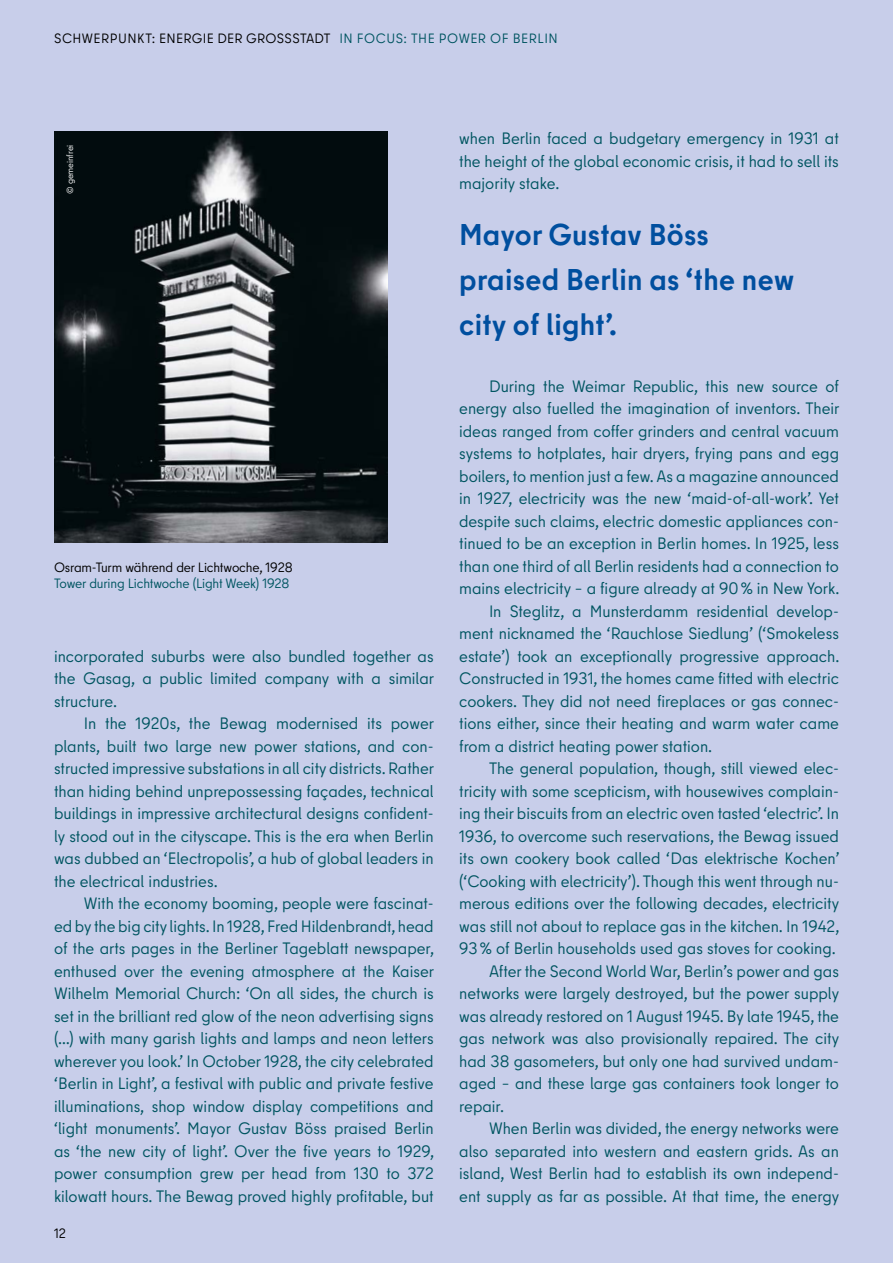
<style>
.page{position:relative;width:893px;height:1263px;background:#c8ceea}
.page>*{position:absolute;margin:0;border:0;box-sizing:border-box;transform-origin:0 0}
.t1{font:700 30px/45px "Berlin Type";letter-spacing:.01em;color:#004f9f}
.Artikel_Fließtext_EN_Einzug{font:16.5px/22.5px "Berlin Type";color:#005561;text-align:justify}
.t2{font:13.5px "Berlin Type";letter-spacing:.035em;color:#000}
.t3{font:13.5px "Berlin Type";letter-spacing:-.015em;color:#005561}
.t4{font:13.5px "Berlin Type";letter-spacing:-.015em;color:#000}
.t5{font:13.5px "Berlin Type";letter-spacing:.015em;color:#000}
.t6{font:9px "Berlin Type";letter-spacing:-.005em;color:#fff}
.s1{color:#005561}
</style>
<div class="page">
<img style="left:54px;top:132px;width:333px;height:411px">
<p class="t2" style="left:54px;top:30px;width:505px">SCHWERPUNKT: ENERGIE DER GROSSSTADT <span class="s1">IN FOCUS: THE POWER OF BERLIN</span></p>
<p class="t6" style="left:64px;top:194px;width:51px;rotate:-90deg">© gemeinfrei</p>
<p class="t4" style="left:54px;top:558px;width:240px">Osram-Turm während der Lichtwoche, 1928</p>
<p class="t3" style="left:54px;top:575px;width:237px">Tower during Lichtwoche (Light Week) 1928</p>
<p class="Artikel_Fließtext_EN_Einzug" style="left:54px;top:645px;width:382px">incorporated suburbs were also bundled together as the Gasag, a public limited company with a similar structure.</p>
<p class="Artikel_Fließtext_EN_Einzug" style="left:54px;top:712px;width:382px;text-indent:30px">In the 1920s, the Bewag modernised its power plants, built two large new power stations, and con&shy;structed impressive substations in all city districts. Rather than hiding behind unprepossessing façades, technical buildings in impressive architectural designs confident&shy;ly stood out in the cityscape. This is the era when Berlin was dubbed an ‘Electropolis’, a hub of global leaders in the electrical industries.</p>
<p class="Artikel_Fließtext_EN_Einzug" style="left:54px;top:892px;width:382px;text-indent:30px">With the economy booming, people were fascinat&shy;ed by the big city lights. In 1928, Fred Hildenbrandt, head of the arts pages in the Berliner Tageblatt newspaper, enthused over the evening atmosphere at the Kaiser Wilhelm Memorial Church: ‘On all sides, the church is set in the brilliant red glow of the neon advertising signs (…) with many garish lights and lamps and neon letters wherever you look.’ In October 1928, the city celebrated ‘Berlin in Light’, a festival with public and private festive illuminations, shop window display competitions and ‘light monuments’. Mayor Gustav Böss praised Berlin as ‘the new city of light’. Over the five years to 1929, power consumption grew per head from 130 to 372 kilowatt hours. The Bewag proved highly profitable, but</p>
<p class="t5" style="left:54px;top:1224px;width:13px">12</p>
<p class="Artikel_Fließtext_EN_Einzug" style="left:459px;top:127px;width:381px">when Berlin faced a budgetary emergency in 1931 at the height of the global economic crisis, it had to sell its majority stake.</p>
<p class="t1" style="left:459px;top:212px;width:336px">Mayor Gustav Böss praised Berlin as ‘the new city of light’.</p>
<p class="Artikel_Fließtext_EN_Einzug" style="left:459px;top:375px;width:382px;text-indent:30px">During the Weimar Republic, this new source of energy also fuelled the imagination of inventors. Their ideas ranged from coffer grinders and central vacuum systems to hotplates, hair dryers, frying pans and egg boilers, to mention just a few. As a magazine announced in 1927, electricity was the new ‘maid-of-all-work’. Yet despite such claims, electric domestic appliances con&shy;tinued to be an exception in Berlin homes. In 1925, less than one third of all Berlin residents had a connection to mains electricity – a figure already at 90% in New York.</p>
<p class="Artikel_Fließtext_EN_Einzug" style="left:459px;top:600px;width:382px;text-indent:30px">In Steglitz, a Munsterdamm residential develop&shy;ment nicknamed the ‘Rauchlose Siedlung’ (‘Smokeless estate’) took an exceptionally progressive approach.<br>Constructed in 1931, the homes came fitted with electric cookers. They did not need fireplaces or gas connec&shy;tions either, since their heating and warm water came from a district heating power station.</p>
<p class="Artikel_Fließtext_EN_Einzug" style="left:459px;top:757px;width:382px;text-indent:30px">The general population, though, still viewed elec&shy;tricity with some scepticism, with housewives complain&shy;ing their biscuits from an electric oven tasted ‘electric’. In 1936, to overcome such reservations, the Bewag issued its own cookery book called ‘Das elektrische Kochen’ (‘Cooking with electricity’). Though this went through nu&shy;merous editions over the following decades, electricity was still not about to replace gas in the kitchen. In 1942, 93% of Berlin households used gas stoves for cooking.</p>
<p class="Artikel_Fließtext_EN_Einzug" style="left:459px;top:960px;width:381px;text-indent:30px">After the Second World War, Berlin’s power and gas networks were largely destroyed, but the power supply was already restored on 1 August 1945. By late 1945, the gas network was also provisionally repaired. The city had 38 gasometers, but only one had survived undam&shy;aged – and these large gas containers took longer to repair.</p>
<p class="Artikel_Fließtext_EN_Einzug" style="left:459px;top:1117px;width:381px;text-indent:30px">When Berlin was divided, the energy networks were also separated into western and eastern grids. As an island, West Berlin had to establish its own independ&shy;ent supply as far as possible. At that time, the energy</p>
</div>
